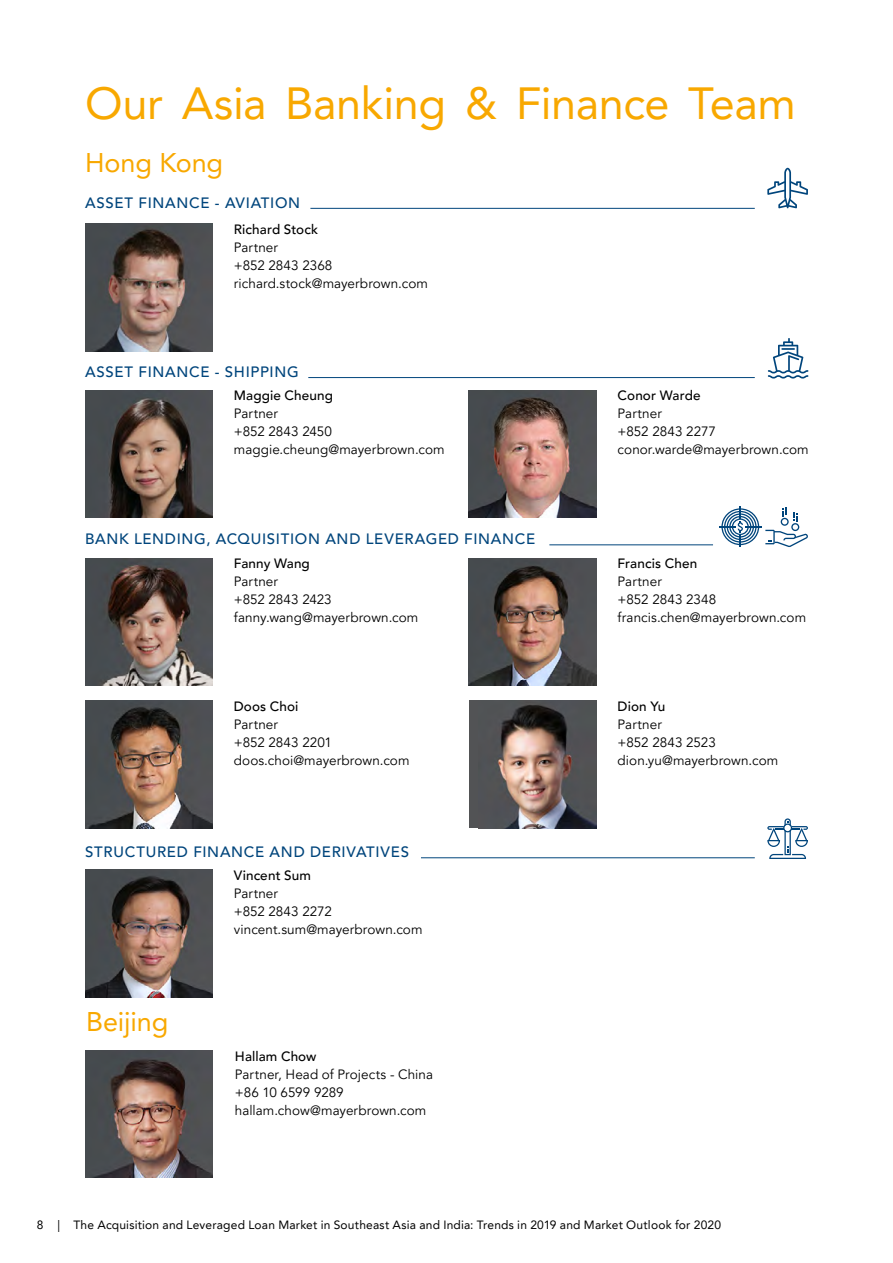
<style>
.page{position:relative;width:893px;height:1263px;background:#fff}
.page>*{position:absolute;margin:0;border:0;box-sizing:border-box;transform-origin:0 0}
.t1{font:45px "Avenir LT Pro";letter-spacing:-.01em;color:#f8a800}
.t2{font:27px "Avenir LT Pro";letter-spacing:-.005em;color:#f8a800}
.t3{font:500 15px "Avenir LT Pro";letter-spacing:.045em;color:#00457c}
.t4{font:13.5px/18px "Avenir LT Pro";letter-spacing:.005em;color:#000}
.t5{font:500 13.5px "Avenir LT Pro";letter-spacing:.01em;color:#000}
.t6{font:12px "Avenir LT Pro";letter-spacing:.015em;color:#000}
</style>
<div class="page">
<img style="left:85px;top:223px;width:128px;height:128px">
<img style="left:85px;top:1050px;width:128px;height:128px">
<img style="left:85px;top:390px;width:128px;height:128px">
<img style="left:85px;top:870px;width:128px;height:127px">
<img style="left:85px;top:558px;width:128px;height:128px">
<img style="left:85px;top:701px;width:128px;height:127px">
<div style="left:469px;top:701px;width:127px;height:127px;background:#525355"></div>
<img style="left:497px;top:705px;width:99px;height:123px">
<img style="left:469px;top:390px;width:127px;height:128px">
<img style="left:469px;top:558px;width:127px;height:128px">
<svg style="left:767px;top:168px;width:41px;height:40px"></svg>
<svg style="left:768px;top:338px;width:40px;height:41px"></svg>
<svg style="left:719px;top:506px;width:89px;height:41px"></svg>
<svg style="left:767px;top:818px;width:41px;height:41px"></svg>
<hr style="left:310px;top:208px;width:445px;height:1px;background:#00457c">
<hr style="left:308px;top:377px;width:447px;height:1px;background:#00457c">
<hr style="left:421px;top:857px;width:334px;height:1px;background:#00457c">
<hr style="left:549px;top:544px;width:164px;height:1px;background:#00457c">
<h1 class="t1" style="left:85px;top:76px;width:712px">Our Asia Banking &amp; Finance Team</h1>
<h2 class="t2" style="left:85px;top:146px;width:140px">Hong Kong</h2>
<p class="t3" style="left:85px;top:194px;width:217px">ASSET FINANCE - AVIATION</p>
<p class="t5" style="left:234px;top:221px;width:86px">Richard Stock</p>
<p class="t4" style="left:234px;top:238px;width:196px">Partner<br>+852 2843 2368 richard.stock@mayerbrown.com</p>
<p class="t3" style="left:85px;top:363px;width:215px">ASSET FINANCE - SHIPPING</p>
<p class="t5" style="left:234px;top:388px;width:101px">Maggie Cheung</p>
<p class="t4" style="left:234px;top:405px;width:212px">Partner<br>+852 2843 2450 maggie.cheung@mayerbrown.com</p>
<p class="t3" style="left:85px;top:530px;width:452px">BANK LENDING, ACQUISITION AND LEVERAGED FINANCE</p>
<p class="t5" style="left:234px;top:556px;width:78px">Fanny Wang</p>
<p class="t4" style="left:234px;top:573px;width:186px">Partner<br>+852 2843 2423 fanny.wang@mayerbrown.com</p>
<p class="t5" style="left:234px;top:698px;width:66px">Doos Choi</p>
<p class="t4" style="left:234px;top:715px;width:177px">Partner<br>+852 2843 2201 doos.choi@mayerbrown.com</p>
<p class="t3" style="left:85px;top:842px;width:326px">STRUCTURED FINANCE AND DERIVATIVES</p>
<h2 class="t2" style="left:86px;top:1005px;width:84px">Beijing</h2>
<p class="t5" style="left:234px;top:867px;width:79px">Vincent Sum</p>
<p class="t4" style="left:234px;top:884px;width:190px">Partner<br>+852 2843 2272 vincent.sum@mayerbrown.com</p>
<p class="t5" style="left:235px;top:1048px;width:83px">Hallam Chow</p>
<p class="t4" style="left:235px;top:1065px;width:200px">Partner, Head of Projects - China +86 10 6599 9289 hallam.chow@mayerbrown.com</p>
<p class="t5" style="left:618px;top:388px;width:84px">Conor Warde</p>
<p class="t4" style="left:618px;top:405px;width:193px">Partner<br>+852 2843 2277 conor.warde@mayerbrown.com</p>
<p class="t5" style="left:618px;top:555px;width:81px">Francis Chen</p>
<p class="t4" style="left:618px;top:573px;width:190px">Partner<br>+852 2843 2348 francis.chen@mayerbrown.com</p>
<p class="t5" style="left:618px;top:698px;width:49px">Dion Yu</p>
<p class="t4" style="left:618px;top:715px;width:162px">Partner<br>+852 2843 2523 dion.yu@mayerbrown.com</p>
<p class="t6" style="left:37px;top:1217px;width:685px">8 | The Acquisition and Leveraged Loan Market in Southeast Asia and India: Trends in 2019 and Market Outlook for 2020</p>
</div>
